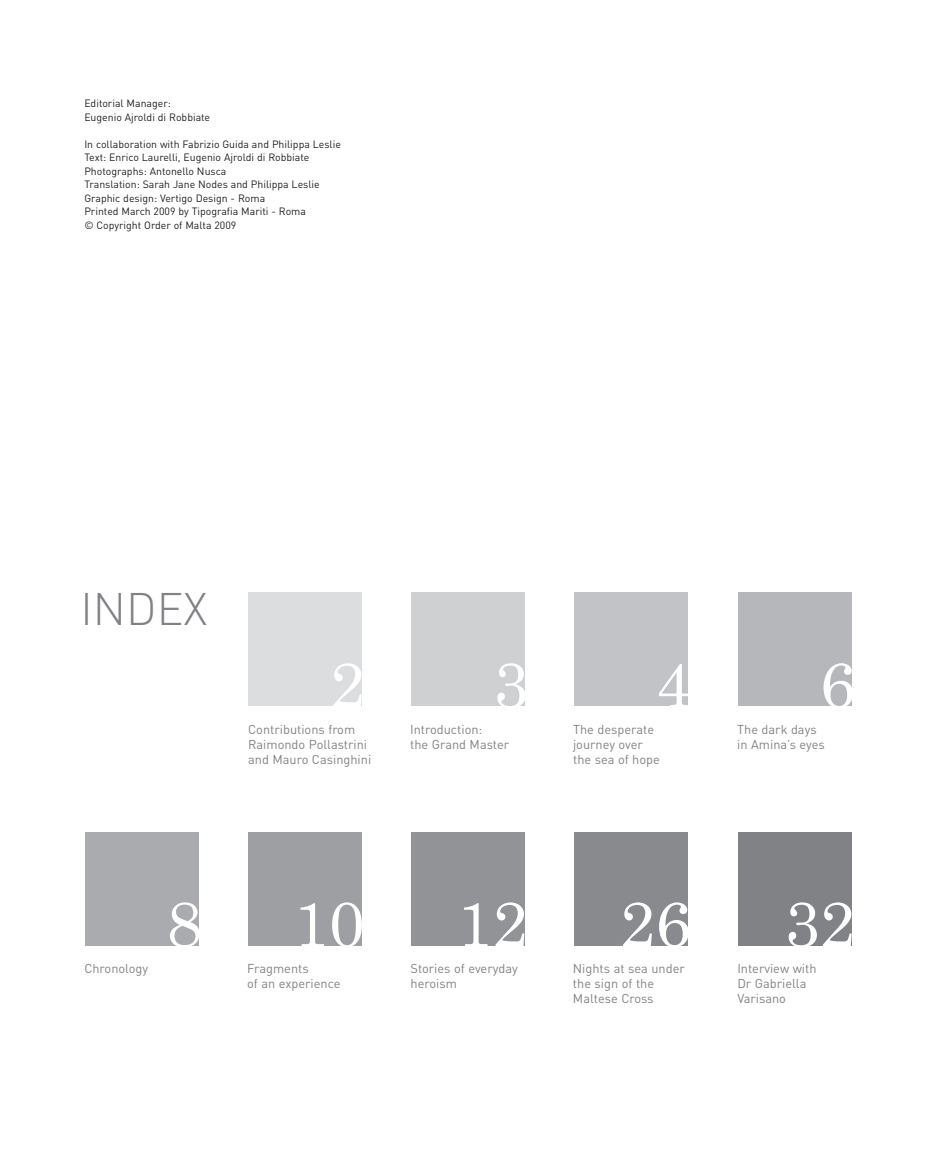
<style>
.page{position:relative;width:936px;height:1149px;background:#fff}
.page>*{position:absolute;margin:0;border:0;box-sizing:border-box;transform-origin:0 0}
.t1{font:63.75px "Century Schoolbook";color:#fff}
.t2{font:300 45px "DIN";color:#808285}
.t3{font:12.75px/15px "DIN";color:#808285}
.t4{font:10.5px/13.5px "DIN";color:#231f20}
</style>
<div class="page">
<div style="left:411px;top:831px;width:113px;height:114px;background:#919396"></div>
<div style="left:574px;top:831px;width:113px;height:114px;background:#888a8d"></div>
<div style="left:738px;top:831px;width:113px;height:114px;background:#808285"></div>
<div style="left:738px;top:592px;width:113px;height:114px;background:#b6b7bb"></div>
<div style="left:86px;top:831px;width:113px;height:114px;background:#aaabaf"></div>
<div style="left:248px;top:831px;width:113px;height:114px;background:#9d9fa2"></div>
<div style="left:248px;top:592px;width:113px;height:114px;background:#dcdddf"></div>
<div style="left:411px;top:592px;width:113px;height:114px;background:#cfd0d2"></div>
<div style="left:574px;top:592px;width:113px;height:114px;background:#c2c3c6"></div>
<p class="t4" style="left:84px;top:97px;width:127px">Editorial Manager:<br>Eugenio Ajroldi di Robbiate</p>
<p class="t4" style="left:84px;top:137px;width:258px">In collaboration with Fabrizio Guida and Philippa Leslie Text: Enrico Laurelli, Eugenio Ajroldi di Robbiate Photographs: Antonello Nusca<br>Translation: Sarah Jane Nodes and Philippa Leslie Graphic design: Vertigo Design - Roma<br>Printed March 2009 by Tipografia Mariti - Roma<br>© Copyright Order of Malta 2009</p>
<h2 class="t2" style="left:81px;top:583px;width:128px">INDEX</h2>
<h1 class="t1" style="left:330px;top:644px;width:37px">2</h1>
<h1 class="t1" style="left:493px;top:644px;width:37px">3</h1>
<h1 class="t1" style="left:655px;top:644px;width:37px">4</h1>
<h1 class="t1" style="left:819px;top:644px;width:37px">6</h1>
<p class="t3" style="left:248px;top:721px;width:124px">Contributions from<br>Raimondo Pollastrini and Mauro Casinghini</p>
<p class="t3" style="left:410px;top:721px;width:101px">Introduction:<br>the Grand Master</p>
<p class="t3" style="left:573px;top:721px;width:88px">The desperate journey over the sea of hope</p>
<p class="t3" style="left:737px;top:721px;width:89px">The dark days in Amina’s eyes</p>
<p class="t3" style="left:84px;top:960px;width:65px">Chronology</p>
<h1 class="t1" style="left:166px;top:883px;width:37px">8</h1>
<h1 class="t1" style="left:293px;top:883px;width:72px">10</h1>
<p class="t3" style="left:247px;top:960px;width:95px">Fragments<br>of an experience</p>
<h1 class="t1" style="left:457px;top:883px;width:72px">12</h1>
<h1 class="t1" style="left:620px;top:883px;width:72px">26</h1>
<h1 class="t1" style="left:784px;top:883px;width:72px">32</h1>
<p class="t3" style="left:410px;top:960px;width:109px">Stories of everyday heroism</p>
<p class="t3" style="left:737px;top:960px;width:81px">Interview with<br>Dr Gabriella<br>Varisano</p>
<p class="t3" style="left:573px;top:960px;width:113px">Nights at sea under the sign of the<br>Maltese Cross</p>
</div>
